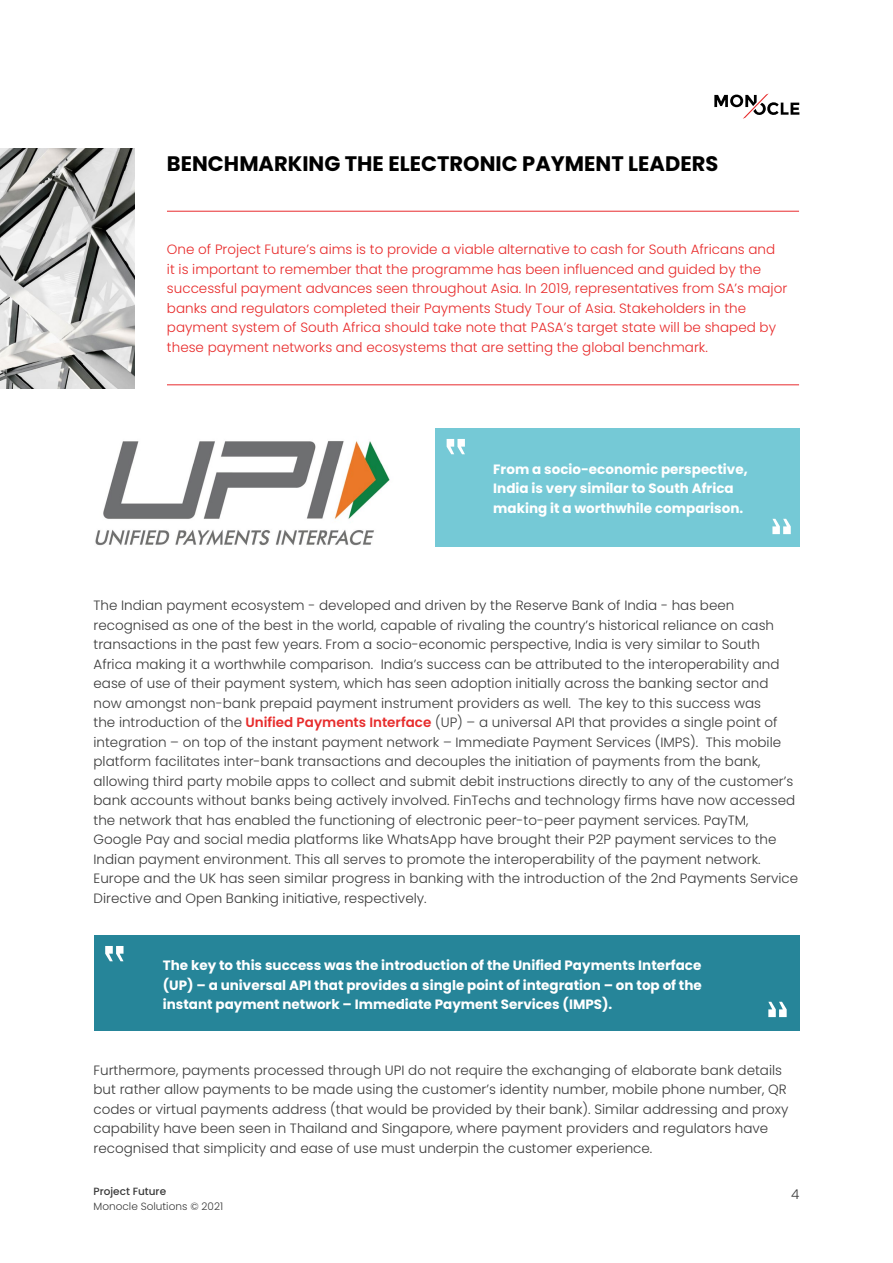
<style>
.page{position:relative;width:893px;height:1263px;background:#fff}
.page>*{position:absolute;margin:0;border:0;box-sizing:border-box;transform-origin:0 0}
.t1{font:700 21px "Poppins";color:#000}
.t2{font:300 13.5px/19.5px "Poppins";color:#3a3a3a}
.t3{font:300 13.5px/19.5px "Poppins";color:#e82b2b}
.t4{font:700 13.5px/19.5px "Poppins";color:#fff}
.t5{font:300 10.5px "Poppins";color:#3a3a3a}
.t6{font:500 10.5px "Poppins";color:#3a3a3a}
.s1{font-weight:600;color:#e72d2d}
</style>
<div class="page">
<svg style="left:714px;top:94px;width:85px;height:25px"></svg>
<img style="left:0;top:149px;width:135px;height:239px">
<hr style="left:167px;top:211px;width:632px;height:1px;background:#e82b2e">
<hr style="left:167px;top:384px;width:632px;height:1px;background:#e82b2e">
<img style="left:95px;top:441px;width:295px;height:105px">
<div style="left:435px;top:429px;width:364px;height:118px;background:#75c9d6"></div>
<svg style="left:447px;top:439px;width:18px;height:15px"></svg>
<svg style="left:772px;top:519px;width:19px;height:15px"></svg>
<div style="left:94px;top:936px;width:705px;height:95px;background:#268599"></div>
<svg style="left:105px;top:946px;width:18px;height:15px"></svg>
<svg style="left:768px;top:1002px;width:19px;height:15px"></svg>
<h1 class="t1" style="left:167px;top:151px;width:553px">BENCHMARKING THE ELECTRONIC PAYMENT LEADERS</h1>
<p class="t3" style="left:167px;top:240px;width:622px">One of Project Future’s aims is to provide a viable alternative to cash for South Africans and<br>it is important to remember that the programme has been influenced and guided by the successful payment advances seen throughout Asia. In 2019, representatives from SA’s major banks and regulators completed their Payments Study Tour of Asia. Stakeholders in the payment system of South Africa should take note that PASA’s target state will be shaped by these payment networks and ecosystems that are setting the global benchmark.</p>
<p class="t4" style="left:493px;top:459px;width:256px">From a socio-economic perspective,<br>India is very similar to South Africa making it a worthwhile comparison.</p>
<p class="t2" style="left:94px;top:596px;width:706px">The Indian payment ecosystem - developed and driven by the Reserve Bank of India - has been recognised as one of the best in the world, capable of rivaling the country’s historical reliance on cash transactions in the past few years. From a socio-economic perspective, India is very similar to South Africa making it a worthwhile comparison. India’s success can be attributed to the interoperability and ease of use of their payment system, which has seen adoption initially across the banking sector and now amongst non-bank prepaid payment instrument providers as well. The key to this success was<br>the introduction of the <span class="s1">Unified Payments Interface</span> (UP) – a universal API that provides a single point of integration – on top of the instant payment network – Immediate Payment Services (IMPS). This mobile platform facilitates inter-bank transactions and decouples the initiation of payments from the bank, allowing third party mobile apps to collect and submit debit instructions directly to any of the customer’s bank accounts without banks being actively involved. FinTechs and technology firms have now accessed the network that has enabled the functioning of electronic peer-to-peer payment services. PayTM, Google Pay and social media platforms like WhatsApp have brought their P2P payment services to the Indian payment environment. This all serves to promote the interoperability of the payment network.<br>Europe and the UK has seen similar progress in banking with the introduction of the 2nd Payments Service Directive and Open Banking initiative, respectively.</p>
<p class="t4" style="left:163px;top:956px;width:541px;text-align:justify">The key to this success was the introduction of the Unified Payments Interface (UP) – a universal API that provides a single point of integration – on top of the instant payment network – Immediate Payment Services (IMPS).</p>
<p class="t2" style="left:94px;top:1060px;width:696px">Furthermore, payments processed through UPI do not require the exchanging of elaborate bank details but rather allow payments to be made using the customer’s identity number, mobile phone number, QR codes or virtual payments address (that would be provided by their bank). Similar addressing and proxy capability have been seen in Thailand and Singapore, where payment providers and regulators have recognised that simplicity and ease of use must underpin the customer experience.</p>
<p class="t6" style="left:94px;top:1186px;width:74px">Project Future</p>
<p class="t2" style="left:791px;top:1184px;width:10px">4</p>
<p class="t5" style="left:94px;top:1201px;width:131px">Monocle Solutions © 2021</p>
</div>
